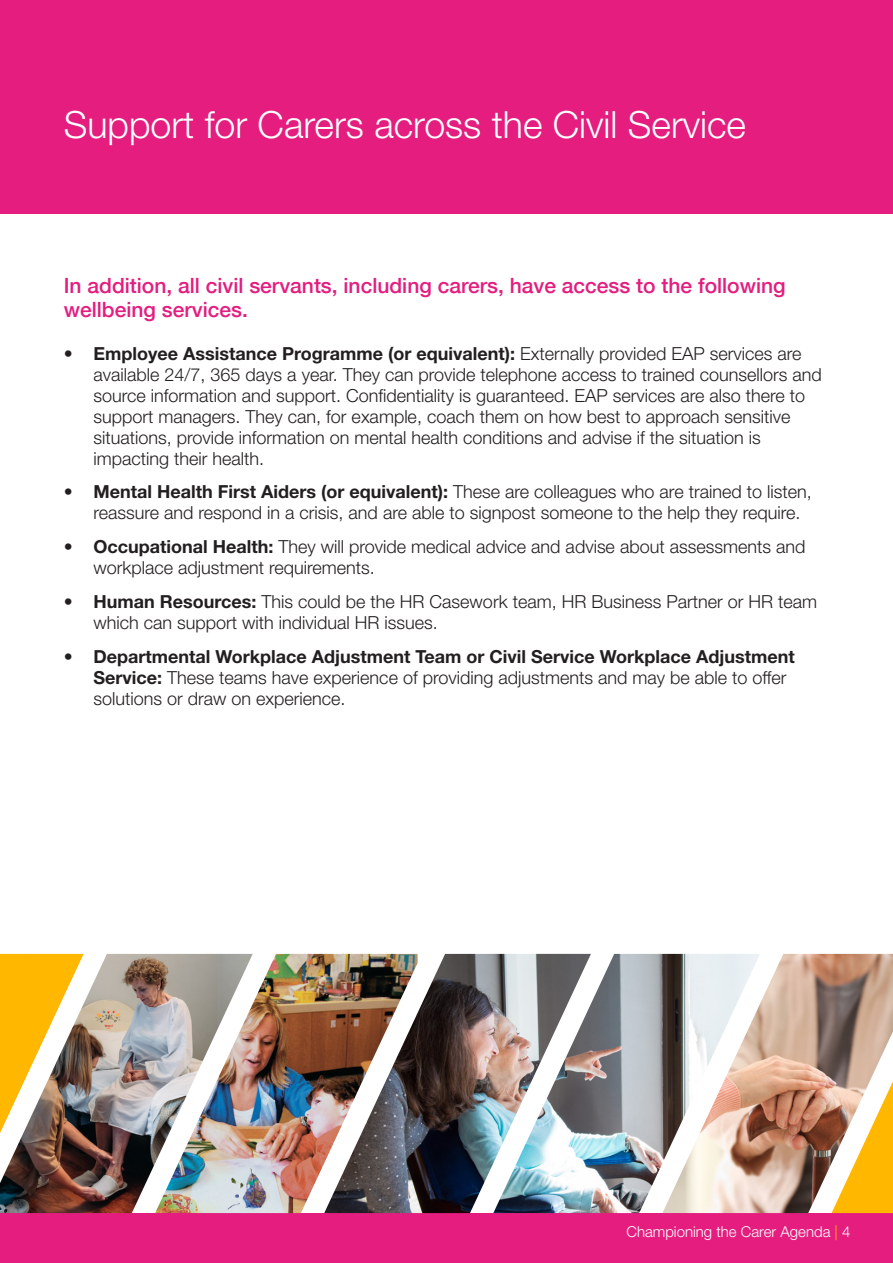
<style>
.page{position:relative;width:893px;height:1263px;background:#fff}
.page>*{position:absolute;margin:0;border:0;box-sizing:border-box;transform-origin:0 0}
.A_Heading{font:300 37.5px "Helvetica Neue LT Std";color:#fff}
.C_Heading{font:500 21px/24px "Helvetica Neue LT Com";color:#e41d7f}
.t1{font:300 18px/21px "Helvetica Neue LT Std";color:#231f20}
.t2{font:300 15px "Helvetica Neue LT Std";color:#fff}
.s1{font-weight:700}
.s2{color:#ffb700}
</style>
<div class="page">
<div style="left:0;top:0;width:893px;height:213px;background:#e41d7f"></div>
<div style="left:0;top:1213px;width:893px;height:50px;background:#e41d7f"></div>
<img style="left:0;top:954px;width:155px;height:259px">
<img style="left:155px;top:954px;width:169px;height:259px">
<img style="left:324px;top:954px;width:338px;height:259px">
<img style="left:662px;top:954px;width:231px;height:259px">
<svg style="left:831px;top:1081px;width:62px;height:132px"></svg>
<p class="A_Heading" style="left:64px;top:102px;width:684px">Support for Carers across the Civil Service</p>
<p class="C_Heading" style="left:64px;top:274px;width:723px">In addition, all civil servants, including carers, have access to the following wellbeing services.</p>
<p class="t1" style="left:94px;top:342px;width:730px;text-indent:-30px"><span class="s1">• Employee Assistance Programme (or equivalent):</span> Externally provided EAP services are available 24/7, 365 days a year. They can provide telephone access to trained counsellors and source information and support. Confidentiality is guaranteed. EAP services are also there to support managers. They can, for example, coach them on how best to approach sensitive situations, provide information on mental health conditions and advise if the situation is impacting their health.</p>
<p class="t1" style="left:94px;top:481px;width:720px;text-indent:-30px"><span class="s1">• Mental Health First Aiders (or equivalent):</span> These are colleagues who are trained to listen, reassure and respond in a crisis, and are able to signpost someone to the help they require.</p>
<p class="t1" style="left:94px;top:536px;width:713px;text-indent:-30px"><span class="s1">• Occupational Health:</span> They will provide medical advice and advise about assessments and workplace adjustment requirements.</p>
<p class="t1" style="left:94px;top:591px;width:725px;text-indent:-30px"><span class="s1">• Human Resources:</span> This could be the HR Casework team, HR Business Partner or HR team which can support with individual HR issues.</p>
<p class="t1" style="left:94px;top:645px;width:703px;text-indent:-30px"><span class="s1">• Departmental Workplace Adjustment Team or Civil Service Workplace Adjustment<br>Service:</span> These teams have experience of providing adjustments and may be able to offer solutions or draw on experience.</p>
<p class="t2" style="left:626px;top:1223px;width:225px">Championing the Carer Agenda <span class="s2">|</span> 4</p>
</div>
